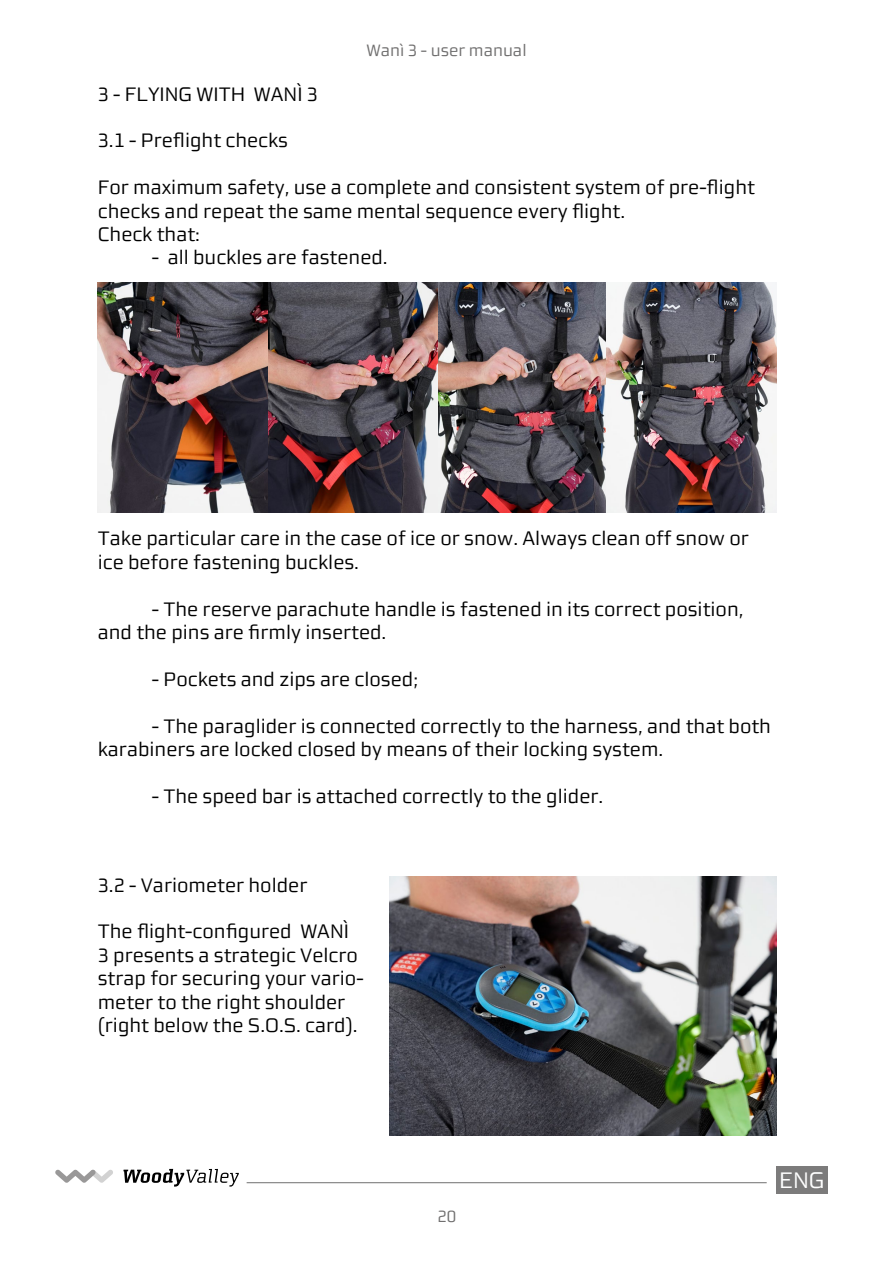
<style>
.page{position:relative;width:893px;height:1263px;background:#fff}
.page>*{position:absolute;margin:0;border:0;box-sizing:border-box;transform-origin:0 0}
.t1{font:22.5px "Morgan Sans Lining";color:#fff}
.t2{font:19.5px/23.4px "Morgan Sans Lining";color:#000}
.t3{font:16.5px "Morgan Sans Lining";color:#706f6f}
</style>
<div class="page">
<hr style="left:247px;top:1182px;width:520px;height:1px;background:#706f6f">
<svg style="left:123px;top:1169px;width:116px;height:17px"></svg>
<svg style="left:55px;top:1169px;width:58px;height:14px"></svg>
<div style="left:776px;top:1166px;width:51px;height:28px;background:#7c7b7b"></div>
<img style="left:98px;top:283px;width:679px;height:230px">
<img style="left:389px;top:876px;width:387px;height:259px">
<p class="t3" style="left:366px;top:41px;width:162px">Wanì 3 - user manual</p>
<p class="t2" style="left:98px;top:82px;width:222px">3 - FLYING WITH WANÌ 3</p>
<p class="t2" style="left:98px;top:129px;width:192px">3.1 - Preflight checks</p>
<p class="t2" style="left:98px;top:176px;width:659px">For maximum safety, use a complete and consistent system of pre-flight checks and repeat the same mental sequence every flight.<br>Check that:</p>
<p class="t2" style="left:152px;top:246px;width:237px">- all buckles are fastened.</p>
<p class="t2" style="left:98px;top:527px;width:653px">Take particular care in the case of ice or snow. Always clean off snow or ice before fastening buckles.</p>
<p class="t2" style="left:98px;top:597px;width:647px;text-indent:54px">- The reserve parachute handle is fastened in its correct position, and the pins are firmly inserted.</p>
<p class="t2" style="left:152px;top:667px;width:268px">- Pockets and zips are closed;</p>
<p class="t2" style="left:98px;top:714px;width:675px;text-indent:54px">- The paraglider is connected correctly to the harness, and that both karabiners are locked closed by means of their locking system.</p>
<p class="t2" style="left:152px;top:784px;width:453px">- The speed bar is attached correctly to the glider.</p>
<p class="t2" style="left:98px;top:873px;width:211px">3.2 - Variometer holder</p>
<p class="t2" style="left:98px;top:920px;width:267px">The flight-configured WANÌ<br>3 presents a strategic Velcro strap for securing your vario&shy;meter to the right shoulder (right below the S.O.S. card).</p>
<p class="t3" style="left:437px;top:1207px;width:20px">20</p>
<p class="t1" style="left:779px;top:1167px;width:47px">ENG</p>
</div>
